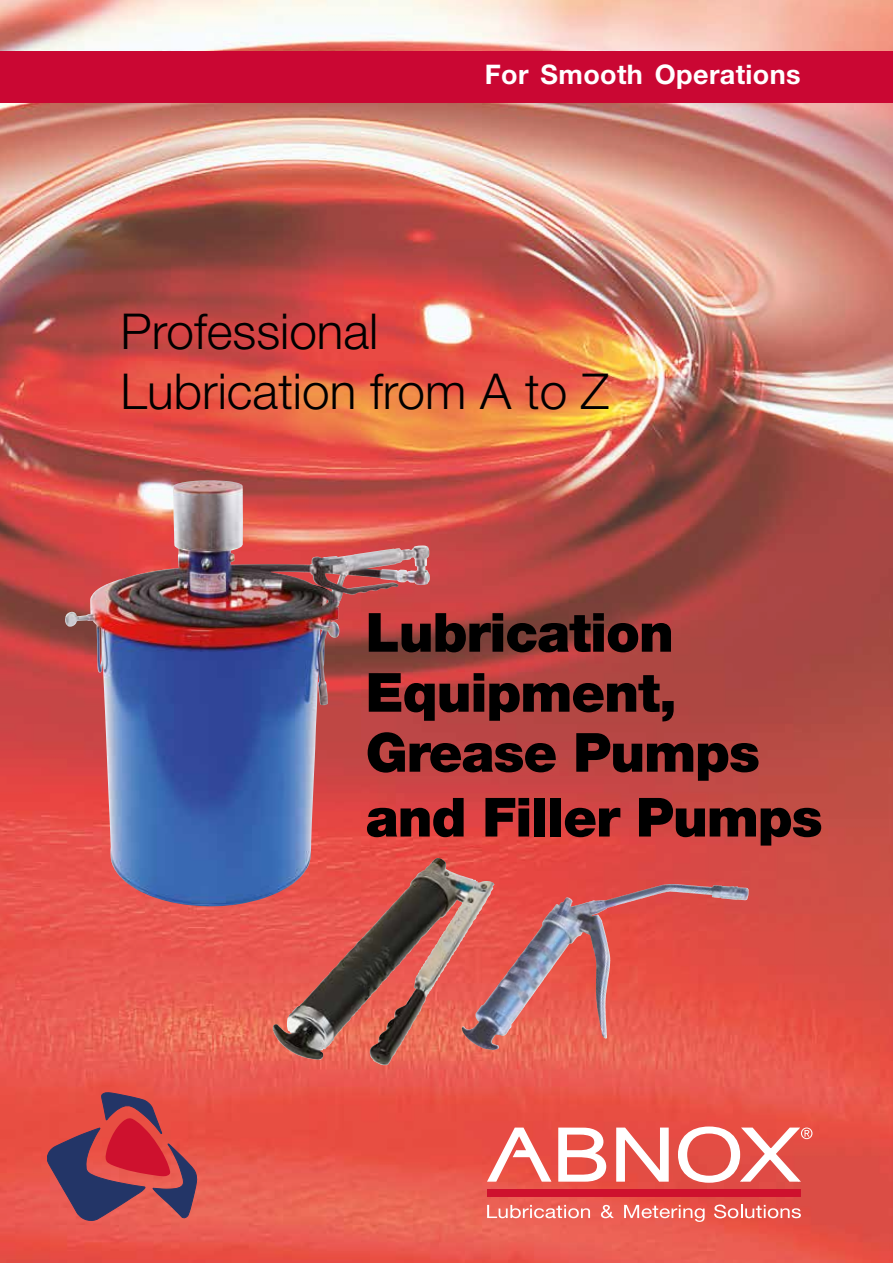
<style>
.page{position:relative;width:893px;height:1263px;background:#fff}
.page>*{position:absolute;margin:0;border:0;box-sizing:border-box;transform-origin:0 0}
.t1{font:900 54px/60px "Helvetica Neue LT Std";letter-spacing:-.02em;color:#000}
.t2{font:300 49.5px/59.4px "Helvetica Neue LT Std";color:#000}
.t3{font:700 27px "Helvetica Neue LT Std";letter-spacing:.015em;color:#fff}
</style>
<div class="page">
<img style="left:0;top:0;width:893px;height:1263px">
<img style="left:272px;top:858px;width:166px;height:202px">
<img style="left:567px;top:884px;width:104px;height:23px">
<img style="left:65px;top:480px;width:263px;height:426px">
<div style="left:0;top:51px;width:893px;height:51px;background:#ca0733"></div>
<div style="left:487px;top:1189px;width:314px;height:8px;background:#ce112e"></div>
<svg style="left:615px;top:1126px;width:54px;height:57px"></svg>
<svg style="left:677px;top:1126px;width:135px;height:57px"></svg>
<svg style="left:486px;top:1126px;width:121px;height:57px"></svg>
<svg style="left:487px;top:1205px;width:103px;height:13px"></svg>
<svg style="left:601px;top:1205px;width:13px;height:13px"></svg>
<svg style="left:624px;top:1205px;width:81px;height:17px"></svg>
<svg style="left:714px;top:1204px;width:87px;height:14px"></svg>
<svg style="left:47px;top:1092px;width:150px;height:129px;background:#a8424f"></svg>
<p class="t3" style="left:485px;top:58px;width:317px">For Smooth Operations</p>
<p class="t2" style="left:121px;top:301px;width:490px">Professional<br>Lubrication from A to Z</p>
<p class="t1" style="left:366px;top:602px;width:396px">Lubrication<br>Equipment,<br>Grease Pumps</p>
<p class="t1" style="left:366px;top:787px;width:458px">and Filler Pumps</p>
</div>
